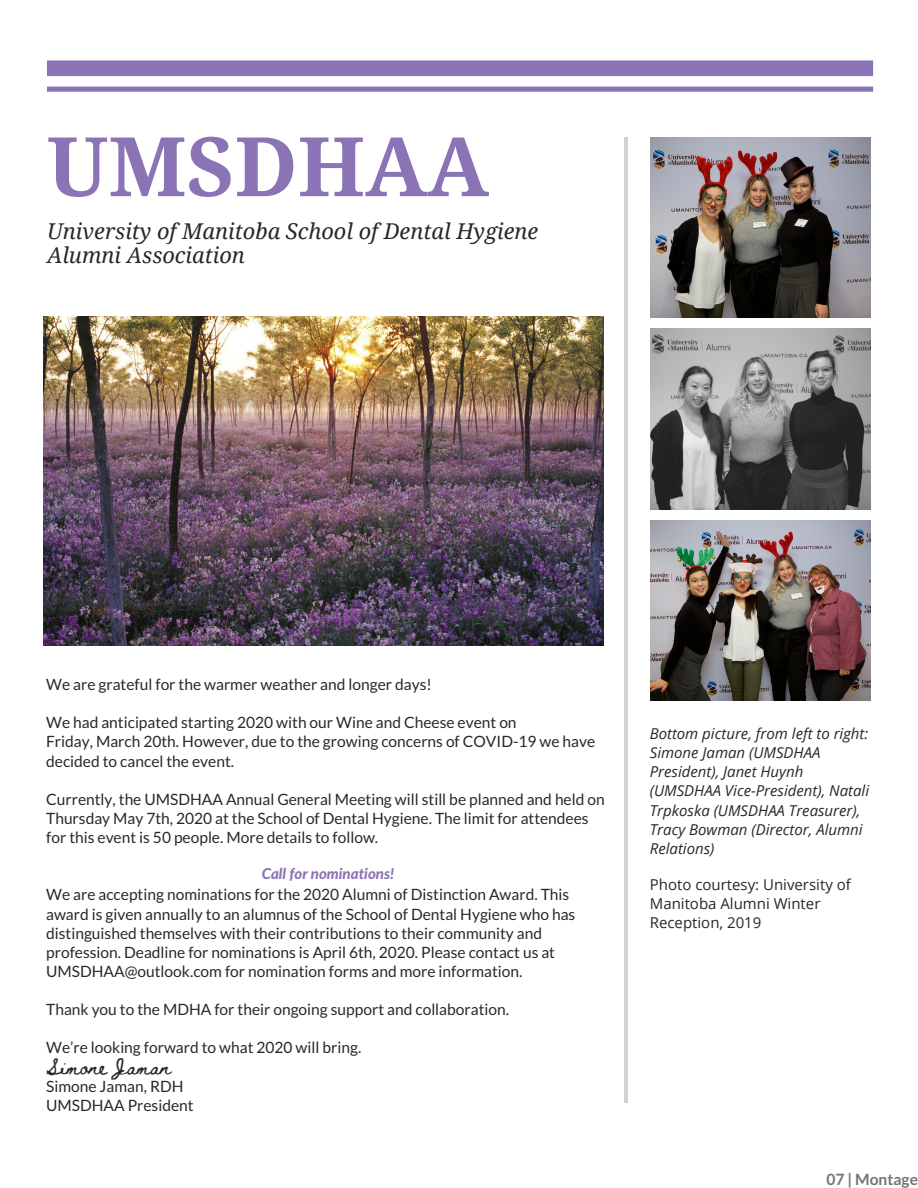
<style>
.page{position:relative;width:918px;height:1188px;background:#fff}
.page>*{position:absolute;margin:0;border:0;box-sizing:border-box;transform-origin:0 0}
.t1{font:700 82.2px "Droid Serif";color:#8a74b6}
.t2{font:italic 21.75px/24.8px "Droid Serif";color:#282828}
.t3{font:15.6px/19.2px "Lato";color:#282828}
.t4{font:15.6px "Beth Ellen";color:#282828}
.t5{font:700 15.6px "Lato";color:#737373}
.t6{font:italic 15px/19.2px "Open Sans";color:#282828}
.t7{font:15px/19.2px "Open Sans";color:#282828}
.t8{font:italic 800 15px "Lato";color:#8a74b6}
</style>
<div class="page">
<hr style="left:624px;top:137px;width:4px;height:966px;background:#d3d3d3">
<img style="left:43px;top:317px;width:560px;height:328px">
<svg style="left:47px;top:60px;width:826px;height:32px"></svg>
<img style="left:651px;top:137px;width:219px;height:180px">
<img style="left:651px;top:328px;width:219px;height:182px">
<img style="left:651px;top:521px;width:219px;height:180px">
<h1 class="t1" style="left:47px;top:120px;width:443px">UMSDHAA</h1>
<h2 class="t2" style="left:47px;top:219px;width:493px">University of Manitoba School of Dental Hygiene<br>Alumni Association</h2>
<p class="t3" style="left:46px;top:674px;width:387px">We are grateful for the warmer weather and longer days!</p>
<p class="t3" style="left:46px;top:713px;width:551px">We had anticipated starting 2020 with our Wine and Cheese event on<br>Friday, March 20th. However, due to the growing concerns of COVID-19 we have decided to cancel the event.</p>
<p class="t3" style="left:46px;top:789px;width:560px">Currently, the UMSDHAA Annual General Meeting will still be planned and held on<br>Thursday May 7th, 2020 at the School of Dental Hygiene. The limit for attendees for this event is 50 people. More details to follow.</p>
<p class="t8" style="left:262px;top:864px;width:134px">Call for nominations!</p>
<p class="t3" style="left:46px;top:885px;width:531px">We are accepting nominations for the 2020 Alumni of Distinction Award. This award is given annually to an alumnus of the School of Dental Hygiene who has distinguished themselves with their contributions to their community and profession. Deadline for nominations is April 6th, 2020. Please contact us at UMSDHAA@outlook.com for nomination forms and more information.</p>
<p class="t3" style="left:46px;top:1000px;width:464px">Thank you to the MDHA for their ongoing support and collaboration.</p>
<p class="t3" style="left:46px;top:1038px;width:317px">We’re looking forward to what 2020 will bring.</p>
<p class="t4" style="left:46px;top:1059px;width:127px">Simone Jaman</p>
<p class="t3" style="left:46px;top:1076px;width:149px">Simone Jaman, RDH<br>UMSDHAA President</p>
<p class="t6" style="left:650px;top:724px;width:221px">Bottom picture, from left to right:<br>Simone Jaman (UMSDHAA<br>President), Janet Huynh (UMSDHAA Vice-President), Natali<br>Trpkoska (UMSDHAA Treasurer),<br>Tracy Bowman (Director, Alumni<br>Relations)</p>
<p class="t7" style="left:650px;top:874px;width:203px">Photo courtesy: University of<br>Manitoba Alumni Winter<br>Reception, 2019</p>
<p class="t5" style="left:827px;top:1170px;width:93px">07 | Montage</p>
</div>
